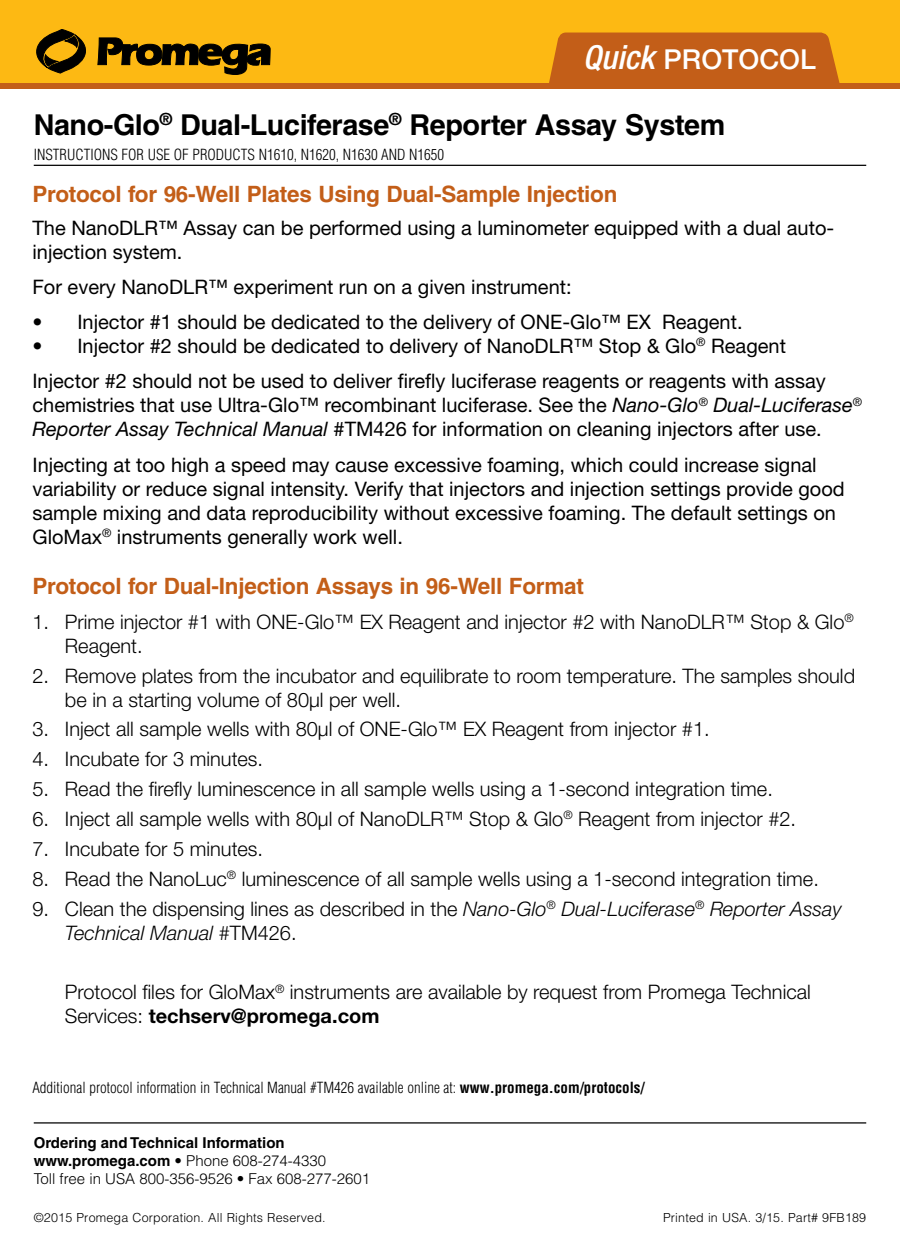
<style>
.page{position:relative;width:900px;height:1260px;background:#fff}
.page>*{position:absolute;margin:0;border:0;box-sizing:border-box;transform-origin:0 0}
.t1{font:700 28.75px "Helvetica";letter-spacing:-.015em;color:#000}
.t2{font:500 27.5px "Helvetica Neue";color:#fff}
.t3{font:700 22.5px "Helvetica";letter-spacing:-.01em;color:#c35e18}
.t4{font:20px/24px "Helvetica Neue";color:#000}
.t5{font:300 20px/24px "Helvetica Neue";color:#000}
.t6{font:italic 300 20px/24px "Helvetica Neue";color:#000}
.t7{font:300 condensed 15px "Helvetica";color:#000}
.t8{font:300 15px/18px "Helvetica";color:#000}
.t9{font:300 12.5px "Helvetica";letter-spacing:.015em;color:#000}
.s1{font-style:italic;font-stretch:condensed;font-size:33.25px}
.s2{font-style:italic}
.s3{font-style:normal}
.s4{font-weight:700}
.s5{font-family:"Helvetica Neue"}
</style>
<div class="page">
<hr style="left:34px;top:1122px;width:832px;height:2px;background:#000">
<div style="left:0;top:0;width:900px;height:85px;background:#fdb913"></div>
<div style="left:0;top:83px;width:900px;height:6px;background:#c35e18"></div>
<div style="left:549px;top:33px;width:291px;height:50px;background:#c35e18"></div>
<svg style="left:98px;top:38px;width:172px;height:36px"></svg>
<svg style="left:37px;top:29px;width:49px;height:44px"></svg>
<hr style="left:34px;top:165px;width:832px;height:1px;background:#000">
<h2 class="t2" style="left:583px;top:43px;width:235px"><span class="s1">Quick</span> PROTOCOL</h2>
<h1 class="t1" style="left:34px;top:107px;width:693px">Nano-Glo<sup>®</sup> Dual-Luciferase<sup>®</sup> Reporter Assay System</h1>
<p class="t7" style="left:34px;top:145px;width:412px">INSTRUCTIONS FOR USE OF PRODUCTS N1610, N1620, N1630 AND N1650</p>
<p class="t3" style="left:32px;top:181px;width:587px">Protocol for 96-Well Plates Using Dual-Sample Injection</p>
<p class="t4" style="left:32px;top:215px;width:803px">The NanoDLR™ Assay can be performed using a luminometer equipped with a dual auto&shy;injection system.</p>
<p class="t4" style="left:32px;top:274px;width:541px">For every NanoDLR™ experiment run on a given instrument:</p>
<p class="t4" style="left:32px;top:310px;width:712px">• Injector #1 should be dedicated to the delivery of ONE-Glo™ EX Reagent.</p>
<p class="t4" style="left:32px;top:328px;width:795px;line-height:35.2px">• Injector #2 should be dedicated to delivery of NanoDLR™ Stop &amp; Glo<sup>®</sup> Reagent<br>Injector #2 should not be used to deliver firefly luciferase reagents or reagents with assay</p>
<p class="t4" style="left:32px;top:393px;width:831px">chemistries that use Ultra-Glo™ recombinant luciferase. See the <span class="s2">Nano-Glo</span><sup>®</sup> <span class="s2">Dual-Luciferase</span><sup>®<br></sup><span class="s2">Reporter Assay Technical Manual</span> #TM426 for information on cleaning injectors after use.</p>
<p class="t4" style="left:32px;top:452px;width:814px">Injecting at too high a speed may cause excessive foaming, which could increase signal variability or reduce signal intensity. Verify that injectors and injection settings provide good sample mixing and data reproducibility without excessive foaming. The default settings on GloMax<sup>®</sup> instruments generally work well.</p>
<p class="t3" style="left:32px;top:572px;width:553px">Protocol for Dual-Injection Assays in 96-Well Format</p>
<p class="t5" style="left:65px;top:609px;width:790px;text-indent:-32px">1. Prime injector #1 with ONE-Glo™ EX Reagent and injector #2 with NanoDLR™ Stop &amp; Glo<sup>®<br></sup>Reagent.</p>
<p class="t5" style="left:65px;top:663px;width:792px;text-indent:-32px">2. Remove plates from the incubator and equilibrate to room temperature. The samples should be in a starting volume of 80µl per well.</p>
<p class="t5" style="left:32px;top:717px;width:679px">3. Inject all sample wells with 80µl of ONE-Glo™ EX Reagent from injector #1.</p>
<p class="t5" style="left:32px;top:747px;width:232px">4. Incubate for 3 minutes.</p>
<p class="t5" style="left:32px;top:777px;width:742px">5. Read the firefly luminescence in all sample wells using a 1-second integration time.</p>
<p class="t5" style="left:32px;top:806px;width:765px">6. Inject all sample wells with 80µl of NanoDLR™ Stop &amp; Glo<sup>®</sup> Reagent from injector #2.</p>
<p class="t5" style="left:32px;top:836px;width:232px">7. Incubate for 5 minutes.</p>
<p class="t5" style="left:32px;top:866px;width:788px">8. Read the NanoLuc<sup>®</sup> luminescence of all sample wells using a 1-second integration time.</p>
<p class="t6" style="left:65px;top:896px;width:778px;text-indent:-33px"><span class="s3">9. Clean the dispensing lines as described in the</span> Nano-Glo<sup>®</sup> Dual-Luciferase<sup>®</sup> Reporter Assay<br>Technical Manual <span class="s3">#TM426.</span></p>
<p class="t5" style="left:65px;top:980px;width:747px">Protocol files for GloMax<sup>®</sup> instruments are available by request from Promega Technical<br>Services: <span class="s4">techserv@promega.com</span></p>
<p class="t7" style="left:32px;top:1078px;width:614px">Additional protocol information in Technical Manual #TM426 available online at: <span class="s4">www.promega.com/protocols/</span></p>
<p class="t8" style="left:34px;top:1134px;width:338px"><span class="s4">Ordering and Technical Information www.promega.com</span> <span class="s5">•</span> Phone 608-274-4330<br>Toll free in USA 800-356-9526 • Fax 608-277-2601</p>
<p class="t9" style="left:34px;top:1209px;width:293px">©2015 Promega Corporation. All Rights Reserved.</p>
<p class="t9" style="left:663px;top:1209px;width:205px">Printed in USA. 3/15. Part# 9FB189</p>
</div>
